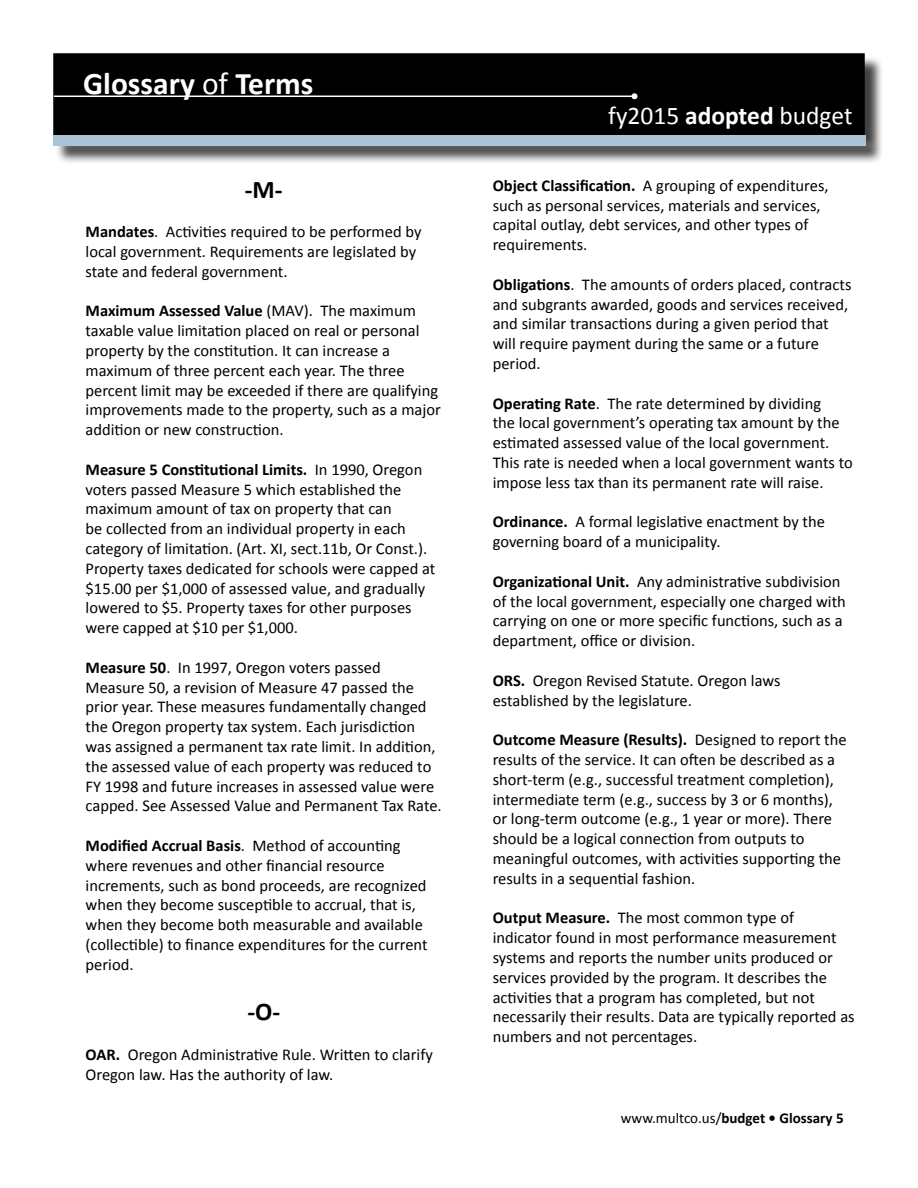
<style>
.page{position:relative;width:918px;height:1188px;background:#fff}
.page>*{position:absolute;margin:0;border:0;box-sizing:border-box;transform-origin:0 0}
.t1{font:700 31.5px "Calibri";color:#fff}
.t2{font:25.5px "Calibri";color:#fff}
.t3{font:700 25.5px "Calibri";color:#000}
.t4{font:16.5px/19.8px "Calibri";color:#000}
.t5{font:700 15px "Calibri";color:#000}
.s1{font-weight:400}
.s2{font-weight:700}
</style>
<div class="page">
<div style="left:54px;top:54px;width:810px;height:80px;background:#000"></div>
<div style="left:53px;top:53px;width:812px;height:82px;border:2px solid #000"></div>
<hr style="left:54px;top:96px;width:580px;height:1px;background:#fff">
<svg style="left:632px;top:93px;width:6px;height:6px"></svg>
<div style="left:55px;top:137px;width:829px;height:28px;background:#000;opacity:.75"></div>
<div style="left:53px;top:135px;width:812px;height:10px;background:#acc2d5"></div>
<h1 class="t1" style="left:83px;top:63px;width:232px">Glossary <span class="s1">of</span> Terms</h1>
<p class="t3" style="left:245px;top:173px;width:39px">-M-</p>
<p class="t4" style="left:86px;top:222px;width:337px"><span class="s2">Mandates</span>. Activities required to be performed by local government. Requirements are legislated by state and federal government.</p>
<p class="t4" style="left:86px;top:301px;width:357px"><span class="s2">Maximum Assessed Value</span> (MAV). The maximum taxable value limitation placed on real or personal property by the constitution. It can increase a maximum of three percent each year. The three percent limit may be exceeded if there are qualifying improvements made to the property, such as a major addition or new construction.</p>
<p class="t4" style="left:86px;top:459px;width:351px"><span class="s2">Measure 5 Constitutional Limits.</span> In 1990, Oregon voters passed Measure 5 which established the maximum amount of tax on property that can<br>be collected from an individual property in each category of limitation. (Art. XI, sect.11b, Or Const.).<br>Property taxes dedicated for schools were capped at $15.00 per $1,000 of assessed value, and gradually lowered to $5. Property taxes for other purposes were capped at $10 per $1,000.</p>
<p class="t4" style="left:86px;top:657px;width:358px"><span class="s2">Measure 50</span>. In 1997, Oregon voters passed Measure 50, a revision of Measure 47 passed the prior year. These measures fundamentally changed the Oregon property tax system. Each jurisdiction was assigned a permanent tax rate limit. In addition, the assessed value of each property was reduced to FY 1998 and future increases in assessed value were capped. See Assessed Value and Permanent Tax Rate.</p>
<p class="t4" style="left:86px;top:836px;width:344px"><span class="s2">Modified Accrual Basis</span>. Method of accounting where revenues and other financial resource increments, such as bond proceeds, are recognized when they become susceptible to accrual, that is, when they become both measurable and available (collectible) to finance expenditures for the current period.</p>
<p class="t3" style="left:247px;top:995px;width:34px">-O-</p>
<p class="t4" style="left:86px;top:1044px;width:349px"><span class="s2">OAR.</span> Oregon Administrative Rule. Written to clarify<br>Oregon law. Has the authority of law.</p>
<h2 class="t2" style="left:608px;top:100px;width:246px">fy2015 <span class="s2">adopted</span> budget</h2>
<p class="t4" style="left:493px;top:175px;width:337px"><span class="s2">Object Classification.</span> A grouping of expenditures, such as personal services, materials and services, capital outlay, debt services, and other types of requirements.</p>
<p class="t4" style="left:493px;top:274px;width:360px"><span class="s2">Obligations</span>. The amounts of orders placed, contracts and subgrants awarded, goods and services received, and similar transactions during a given period that will require payment during the same or a future period.</p>
<p class="t4" style="left:493px;top:393px;width:362px"><span class="s2">Operating Rate</span>. The rate determined by dividing<br>the local government’s operating tax amount by the estimated assessed value of the local government.<br>This rate is needed when a local government wants to impose less tax than its permanent rate will raise.</p>
<p class="t4" style="left:493px;top:512px;width:334px"><span class="s2">Ordinance.</span> A formal legislative enactment by the governing board of a municipality.</p>
<p class="t4" style="left:493px;top:571px;width:355px"><span class="s2">Organizational Unit.</span> Any administrative subdivision of the local government, especially one charged with carrying on one or more specific functions, such as a department, office or division.</p>
<p class="t4" style="left:493px;top:670px;width:289px"><span class="s2">ORS.</span> Oregon Revised Statute. Oregon laws established by the legislature.</p>
<p class="t4" style="left:493px;top:730px;width:355px"><span class="s2">Outcome Measure (Results).</span> Designed to report the results of the service. It can often be described as a short-term (e.g., successful treatment completion), intermediate term (e.g., success by 3 or 6 months), or long-term outcome (e.g., 1 year or more). There should be a logical connection from outputs to meaningful outcomes, with activities supporting the results in a sequential fashion.</p>
<p class="t4" style="left:493px;top:908px;width:363px"><span class="s2">Output Measure.</span> The most common type of indicator found in most performance measurement systems and reports the number units produced or services provided by the program. It describes the activities that a program has completed, but not necessarily their results. Data are typically reported as numbers and not percentages.</p>
<p class="t5" style="left:621px;top:1108px;width:224px"><span class="s1">www.multco.us/</span>budget • Glossary 5</p>
</div>
